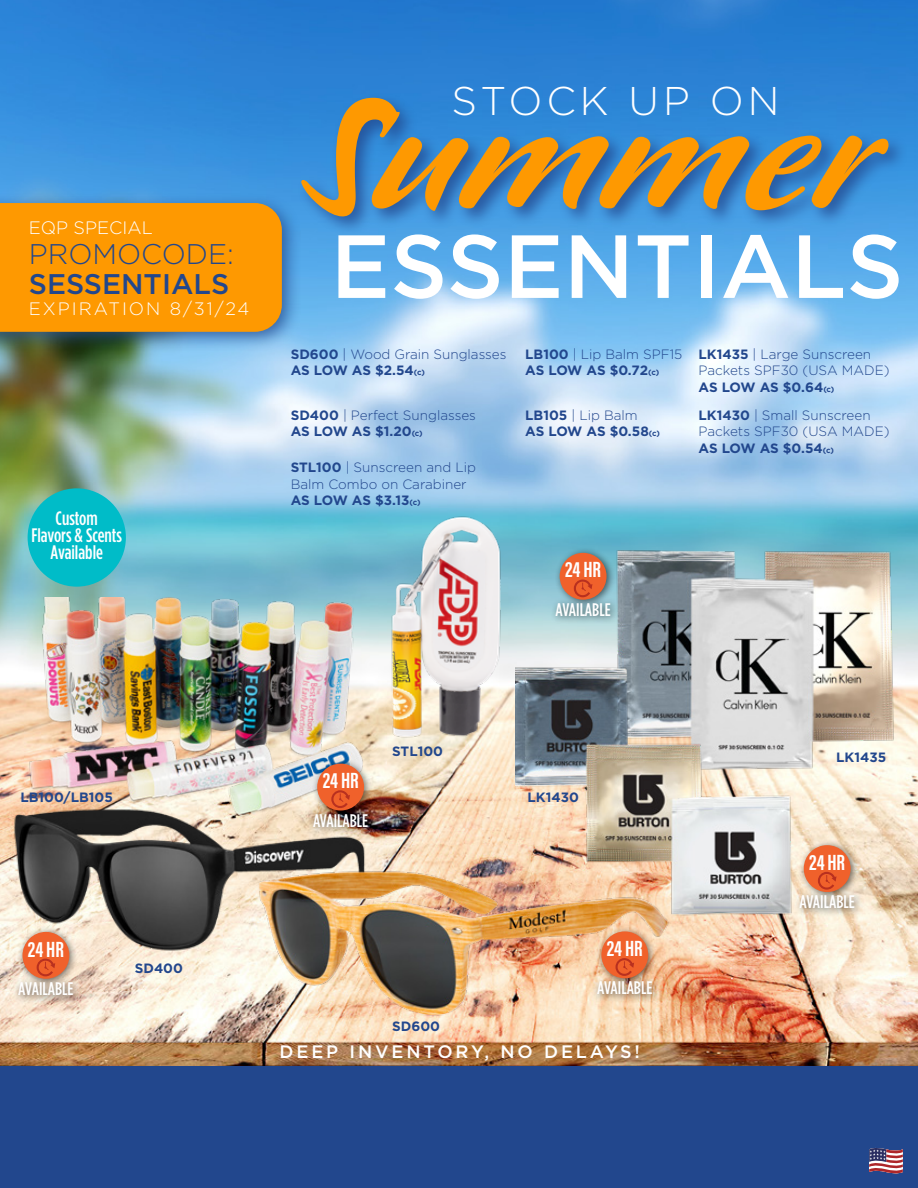
<style>
.page{position:relative;width:918px;height:1188px;background:#fff}
.page>*{position:absolute;margin:0;border:0;box-sizing:border-box;transform-origin:0 0}
.t1{font:900 192px "Pooper";color:#fe9901}
.t2{font:500 89.4px "Gotham";color:#fff}
.t3{font:300 40.05px "Gotham";letter-spacing:.1em;color:#fff}
.t4{font:500 28.35px "Gotham";color:#22478d}
.t5{font:300 28.35px "Gotham";color:#22478d}
.t6{font:700 22.65px "Acumin Pro Extra Cond";letter-spacing:-.005em;color:#fff}
.t7{font:500 19.5px/16.8px "Gotham Condensed";color:#fff;text-align:center}
.t8{font:500 18.15px "Gotham Condensed";color:#fff}
.t9{font:500 18px "Gotham";letter-spacing:.16em;color:#fff}
.t10{font:300 18px "Gotham";letter-spacing:.11em;color:#fff}
.t11{font:300 18px "Gotham";color:#fff}
.t12{font:300 13.5px/16.2px "Gotham";color:#22478d}
.t13{font:700 13.5px/16.2px "Gotham";color:#22478d}
.s1{font-weight:700}
.s2{font-weight:700;font-size:7.8px}
.s3{font-weight:300}
.s4{font-size:7.8px}
</style>
<div class="page">
<img style="left:0;top:0;width:918px;height:1066px">
<div style="left:0;top:1066px;width:918px;height:121px;background:#22478d"></div>
<svg style="left:869px;top:1147px;width:34px;height:27px"></svg>
<div style="left:297px;top:92px;width:611px;height:144px;background:#22478d;opacity:.75"></div>
<img style="left:610px;top:548px;width:287px;height:223px">
<img style="left:515px;top:662px;width:280px;height:261px">
<img style="left:382px;top:509px;width:127px;height:233px">
<img style="left:9px;top:804px;width:364px;height:150px">
<img style="left:245px;top:868px;width:432px;height:155px">
<div style="left:0;top:193px;width:302px;height:159px;background:#22478d;opacity:.75"></div>
<div style="left:0;top:203px;width:282px;height:129px;background:#fe9901"></div>
<img style="left:25px;top:597px;width:352px;height:233px">
<div style="left:28px;top:488px;width:98px;height:99px;background:#00bcc8;border-radius:50%"></div>
<div style="left:307px;top:758px;width:70px;height:78px;background:#000;opacity:.58"></div>
<div style="left:317px;top:764px;width:47px;height:46px;background:#f0612b;border-radius:50%"></div>
<svg style="left:331px;top:790px;width:19px;height:18px"></svg>
<div style="left:13px;top:926px;width:69px;height:78px;background:#000;opacity:.58"></div>
<div style="left:22px;top:932px;width:47px;height:47px;background:#f0612b;border-radius:50%"></div>
<svg style="left:37px;top:959px;width:18px;height:17px"></svg>
<div style="left:592px;top:926px;width:69px;height:78px;background:#000;opacity:.58"></div>
<div style="left:601px;top:931px;width:47px;height:47px;background:#f0612b;border-radius:50%"></div>
<svg style="left:616px;top:958px;width:18px;height:18px"></svg>
<div style="left:550px;top:547px;width:70px;height:78px;background:#000;opacity:.58"></div>
<div style="left:560px;top:553px;width:47px;height:47px;background:#f0612b;border-radius:50%"></div>
<svg style="left:574px;top:580px;width:18px;height:17px"></svg>
<div style="left:794px;top:840px;width:70px;height:77px;background:#000;opacity:.58"></div>
<div style="left:804px;top:845px;width:47px;height:47px;background:#f0612b;border-radius:50%"></div>
<svg style="left:818px;top:872px;width:18px;height:18px"></svg>
<h3 class="t11" style="left:29px;top:218px;width:125px">EQP SPECIAL</h3>
<h3 class="t5" style="left:29px;top:239px;width:207px">PROMOCODE:</h3>
<h3 class="t4" style="left:29px;top:268px;width:202px">SESSENTIALS</h3>
<h3 class="t10" style="left:29px;top:299px;width:222px">EXPIRATION 8/31/24</h3>
<h3 class="t7" style="left:31px;top:510px;width:92px">Custom<br>Flavors &amp; Scents<br>Available</h3>
<h3 class="t3" style="left:452px;top:79px;width:330px">STOCK UP ON</h3>
<h1 class="t1" style="left:305px;top:54px;width:572px">Summer</h1>
<h2 class="t2" style="left:330px;top:215px;width:575px">ESSENTIALS</h2>
<p class="t12" style="left:291px;top:346px;width:217px"><span class="s1">SD600</span> | Wood Grain Sunglasses<br><span class="s1">AS LOW AS $2.54</span><span class="s2">(c)</span></p>
<p class="t12" style="left:291px;top:407px;width:187px"><span class="s1">SD400</span> | Perfect Sunglasses<br><span class="s1">AS LOW AS $1.20</span><span class="s2">(c)</span></p>
<p class="t12" style="left:291px;top:459px;width:187px"><span class="s1">STL100</span> | Sunscreen and Lip<br>Balm Combo on Carabiner<br><span class="s1">AS LOW AS $3.13</span><span class="s2">(c)</span></p>
<p class="t13" style="left:525px;top:346px;width:159px">LB100 <span class="s3">| Lip Balm SPF15<br></span>AS LOW AS $0.72<span class="s4">(c)</span></p>
<p class="t13" style="left:525px;top:407px;width:136px">LB105 <span class="s3">| Lip Balm<br></span>AS LOW AS $0.58<span class="s4">(c)</span></p>
<p class="t12" style="left:699px;top:346px;width:192px"><span class="s1">LK1435</span> | Large Sunscreen<br>Packets SPF30 (USA MADE)<br><span class="s1">AS LOW AS $0.64</span><span class="s2">(c)</span></p>
<p class="t12" style="left:699px;top:407px;width:192px"><span class="s1">LK1430</span> | Small Sunscreen<br>Packets SPF30 (USA MADE)<br><span class="s1">AS LOW AS $0.54</span><span class="s2">(c)</span></p>
<h3 class="t6" style="left:565px;top:556px;width:37px">24 HR</h3>
<h3 class="t8" style="left:556px;top:599px;width:57px">AVAILABLE</h3>
<p class="t13" style="left:21px;top:789px;width:94px">LB100/LB105</p>
<h3 class="t6" style="left:28px;top:935px;width:37px">24 HR</h3>
<h3 class="t8" style="left:18px;top:979px;width:57px">AVAILABLE</h3>
<p class="t13" style="left:135px;top:960px;width:50px">SD400</p>
<h3 class="t6" style="left:323px;top:767px;width:37px">24 HR</h3>
<h3 class="t8" style="left:313px;top:810px;width:57px">AVAILABLE</h3>
<p class="t13" style="left:392px;top:743px;width:52px">STL100</p>
<p class="t13" style="left:392px;top:1018px;width:49px">SD600</p>
<p class="t13" style="left:527px;top:789px;width:53px">LK1430</p>
<h3 class="t6" style="left:607px;top:934px;width:37px">24 HR</h3>
<h3 class="t8" style="left:597px;top:978px;width:57px">AVAILABLE</h3>
<h3 class="t9" style="left:279px;top:1042px;width:362px">DEEP INVENTORY, NO DELAYS!</h3>
<p class="t13" style="left:836px;top:749px;width:52px">LK1435</p>
<h3 class="t6" style="left:809px;top:848px;width:37px">24 HR</h3>
<h3 class="t8" style="left:800px;top:892px;width:57px">AVAILABLE</h3>
</div>
